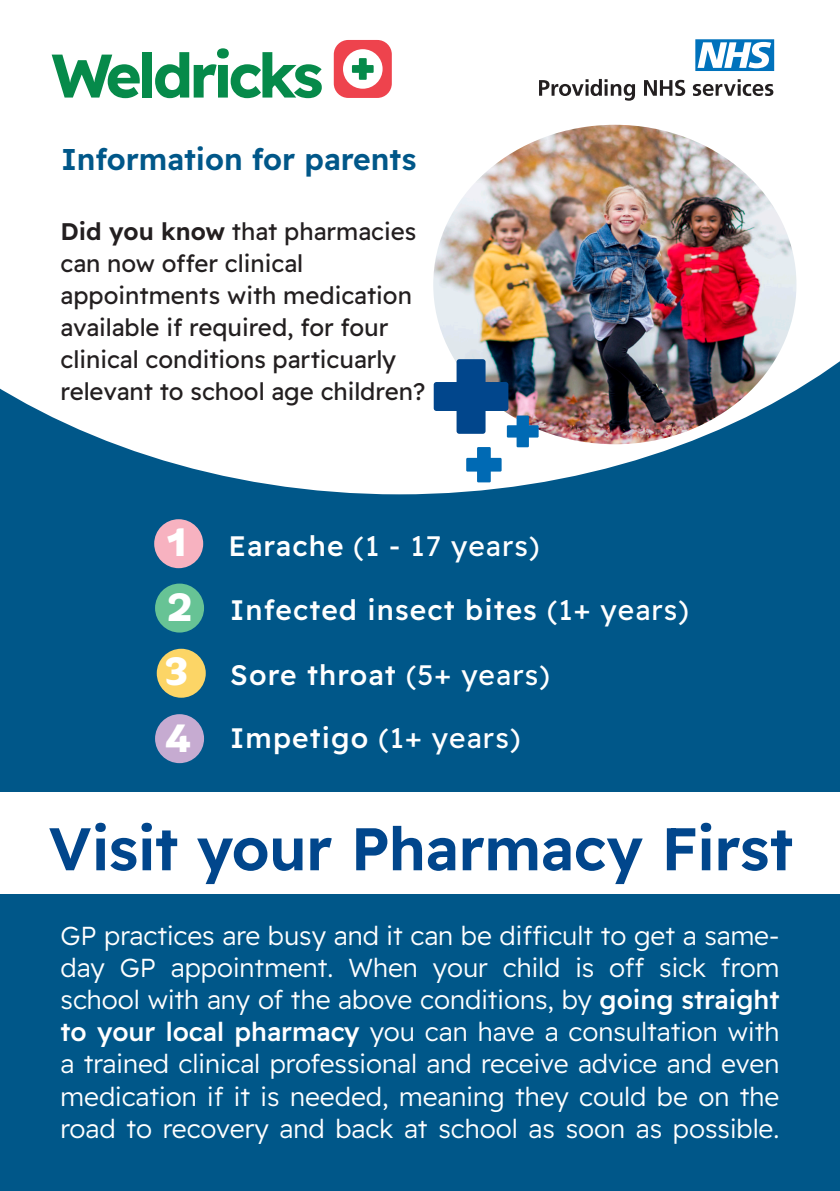
<style>
.page{position:relative;width:840px;height:1191px;background:#fff}
.page>*{position:absolute;margin:0;border:0;box-sizing:border-box;transform-origin:0 0}
.t1{font:600 60px "Readex Pro";letter-spacing:-.01em;color:#01468c}
.t2{font:700 48px "Iskra";color:#fff}
.t3{font:600 30px "Readex Pro";color:#005789}
.t4{font:500 28.2px "Readex Pro";letter-spacing:.04em;color:#fff}
.t5{font:28.2px "Readex Pro";letter-spacing:.04em;color:#fff}
.t6{font:300 26px/32px "Readex Pro";color:#fff;text-align:justify}
.t7{font:24px/32px "Readex Pro";color:#231f20}
.s1{font-weight:600}
.s2{font-weight:500}
.s3{font-weight:400}
</style>
<div class="page">
<div style="left:0;top:0;width:839px;height:1191px;background:#005789"></div>
<svg style="left:0;top:0;width:839px;height:494px;background:#e3ecf2"></svg>
<div style="left:333px;top:40px;width:58px;height:58px;background:#ee434d;border-radius:14px"></div>
<div style="left:343px;top:49px;width:39px;height:40px;background:#fff;border-radius:50%"></div>
<svg style="left:352px;top:58px;width:21px;height:22px"></svg>
<svg style="left:52px;top:55px;width:88px;height:43px;background:#79c09d"></svg>
<div style="left:142px;top:52px;width:10px;height:46px;background:#068a4a"></div>
<svg style="left:155px;top:48px;width:166px;height:50px;background:#8dc9ac"></svg>
<svg style="left:538px;top:79px;width:235px;height:22px;background:#bfbebe"></svg>
<svg style="left:695px;top:39px;width:78px;height:32px;background:#79b4db"></svg>
<div style="left:0;top:792px;width:839px;height:101px;background:#fff"></div>
<div style="left:154px;top:519px;width:49px;height:49px;background:#f7b2c0;border-radius:50%"></div>
<div style="left:155px;top:583px;width:49px;height:49px;background:#67c395;border-radius:50%"></div>
<div style="left:157px;top:649px;width:49px;height:48px;background:#fcd566;border-radius:50%"></div>
<div style="left:155px;top:714px;width:49px;height:49px;background:#c6abd1;border-radius:50%"></div>
<img style="left:433px;top:125px;width:363px;height:319px">
<svg style="left:433px;top:359px;width:105px;height:123px;background:#82a0be"></svg>
<p class="t3" style="left:61px;top:142px;width:357px">Information for parents</p>
<p class="t7" style="left:60px;top:215px;width:366px"><span class="s1">Did you know</span> that pharmacies can now offer clinical appointments with medication available if required, for four clinical conditions particuarly relevant to school age children?</p>
<p class="t2" style="left:164px;top:505px;width:28px">1</p>
<p class="t2" style="left:167px;top:570px;width:28px">2</p>
<p class="t2" style="left:163px;top:634px;width:28px">3</p>
<p class="t2" style="left:165px;top:702px;width:28px">4</p>
<p class="t5" style="left:228px;top:530px;width:312px"><span class="s2">Earache</span> (1 - 17 years)</p>
<p class="t4" style="left:230px;top:594px;width:460px">Infected insect bites <span class="s3">(1+ years)</span></p>
<p class="t4" style="left:230px;top:658px;width:321px">Sore throat <span class="s3">(5+ years)</span></p>
<p class="t5" style="left:230px;top:721px;width:291px"><span class="s2">Impetigo</span> (1+ years)</p>
<p class="t1" style="left:49px;top:814px;width:745px">Visit your Pharmacy First</p>
<p class="t6" style="left:60px;top:920px;width:720px">GP practices are busy and it can be difficult to get a same&shy;day GP appointment. When your child is off sick from school with any of the above conditions, by <span class="s2">going straight to your local pharmacy</span> you can have a consultation with a trained clinical professional and receive advice and even medication if it is needed, meaning they could be on the road to recovery and back at school as soon as possible.</p>
</div>
